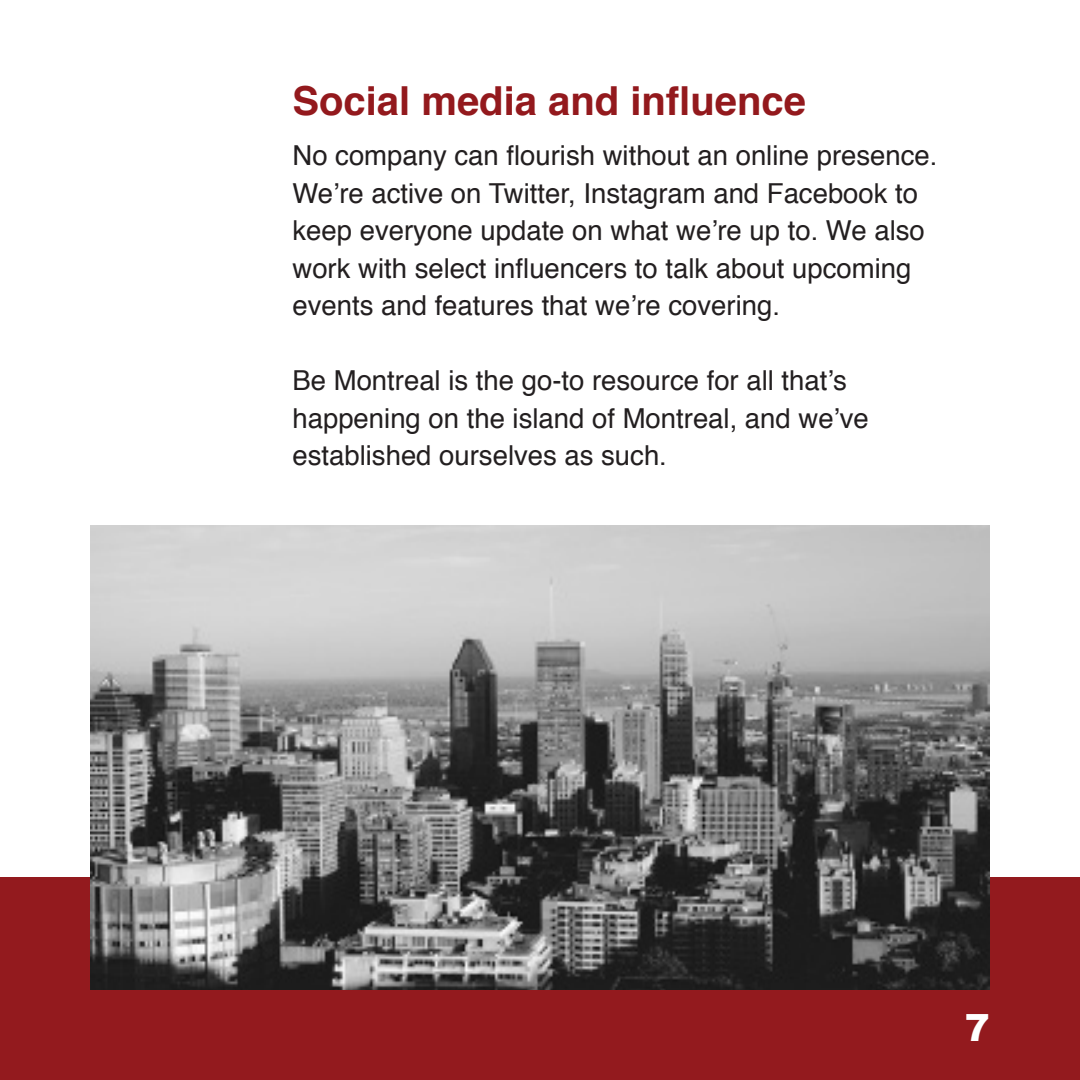
<style>
.page{position:relative;width:1080px;height:1080px;background:#fff}
.page>*{position:absolute;margin:0;border:0;box-sizing:border-box;transform-origin:0 0}
.Subtitle{font:700 40px "Helvetica";color:#93191d}
.t1{font:900 37.5px "Arial";color:#fff}
.Body{font:27.5px/37.5px "Helvetica";color:#231f20}
</style>
<div class="page">
<div style="left:0;top:877px;width:1080px;height:203px;background:#931a1e"></div>
<img style="left:90px;top:525px;width:900px;height:465px">
<p class="Subtitle" style="left:292px;top:69px;width:515px">Social media and influence</p>
<p class="Body" style="left:292px;top:137px;width:647px">No company can flourish without an online presence.<br>We’re active on Twitter, Instagram and Facebook to keep everyone update on what we’re up to. We also work with select influencers to talk about upcoming events and features that we’re covering.</p>
<p class="Body" style="left:292px;top:362px;width:578px">Be Montreal is the go-to resource for all that’s happening on the island of Montreal, and we’ve established ourselves as such.</p>
<p class="t1" style="left:965px;top:1000px;width:27px">7</p>
</div>
